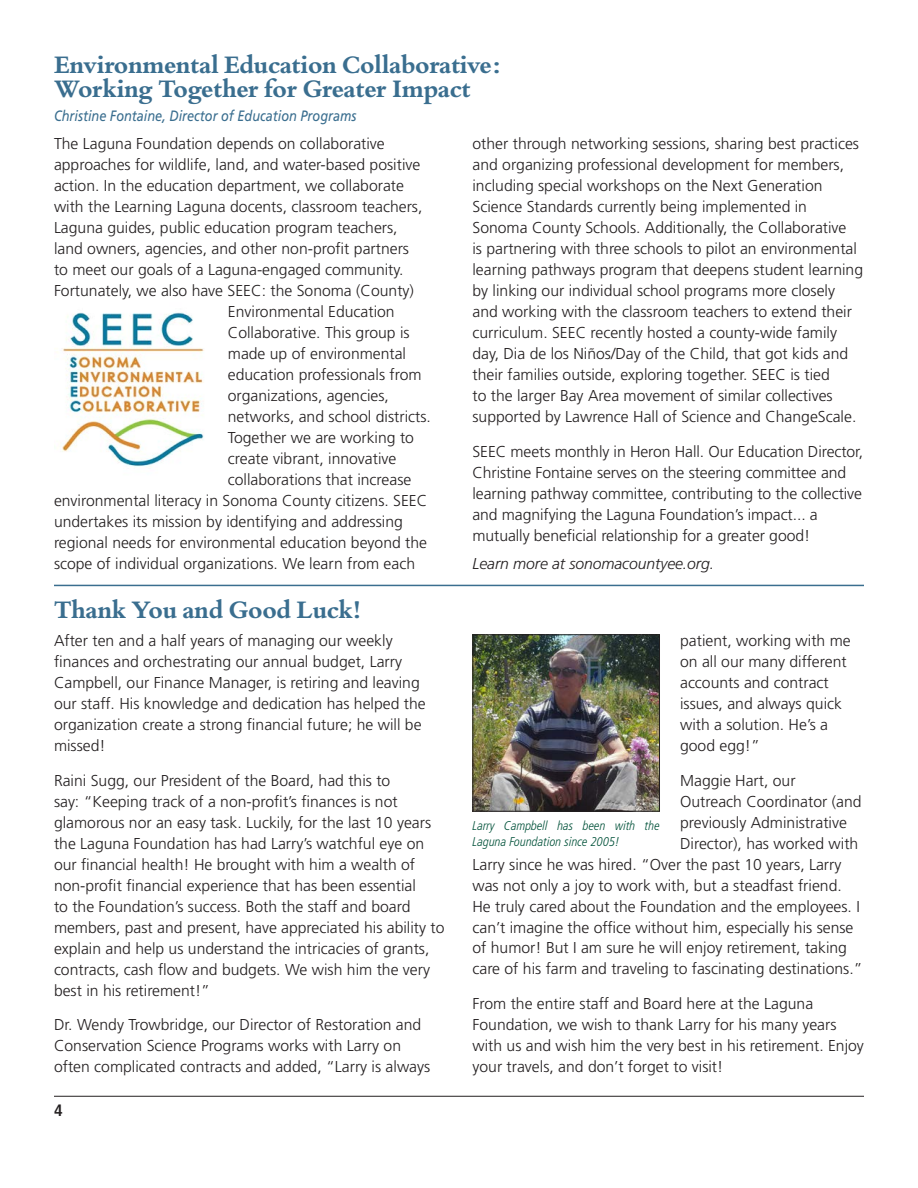
<style>
.page{position:relative;width:918px;height:1188px;background:#fff}
.page>*{position:absolute;margin:0;border:0;box-sizing:border-box;transform-origin:0 0}
.t1{font:700 27px/24px "Bembo Book MT Std";letter-spacing:-.01em;color:#3a6e8f}
.t2{font:700 condensed 16.5px "Frutiger LT Std";color:#231f20}
.t3{font:300 15.75px/21px "Frutiger LT Std";color:#231f20}
.t4{font:italic 300 15.75px "Frutiger LT Std";letter-spacing:-.005em;color:#231f20}
.t5{font:italic 15px "Frutiger LT Std";color:#3a6e8f;scale:.85 1}
.t6{font:italic 300 condensed 12.75px/15.9px "Frutiger LT Pro";color:#005139}
</style>
<div class="page">
<hr style="left:54px;top:1096px;width:810px;height:1px;background:#231f20">
<img style="left:62px;top:312px;width:142px;height:155px">
<hr style="left:54px;top:585px;width:810px;height:1px;background:#3a6e8f">
<img style="left:474px;top:636px;width:184px;height:174px">
<div style="left:472px;top:634px;width:188px;height:178px;border:1px solid #231f20"></div>
<p class="t1" style="left:54px;top:52px;width:448px">Environmental Education Collaborative:<br>Working Together for Greater Impact</p>
<p class="t5" style="left:54px;top:107px;width:357px">Christine Fontaine, Director of Education Programs</p>
<p class="t3" style="left:54px;top:134px;width:332px">The Laguna Foundation depends on collaborative</p>
<p class="t3" style="left:54px;top:154px;width:368px">approaches for wildlife, land, and water-based positive</p>
<p class="t3" style="left:54px;top:175px;width:352px">action. In the education department, we collaborate</p>
<p class="t3" style="left:54px;top:196px;width:370px">with the Learning Laguna docents, classroom teachers,</p>
<p class="t3" style="left:54px;top:217px;width:345px">Laguna guides, public education program teachers,</p>
<p class="t3" style="left:54px;top:238px;width:357px">land owners, agencies, and other non-profit partners</p>
<p class="t3" style="left:54px;top:259px;width:351px">to meet our goals of a Laguna-engaged community.</p>
<p class="t3" style="left:54px;top:280px;width:361px">Fortunately, we also have SEEC: the Sonoma (County)</p>
<p class="t3" style="left:228px;top:301px;width:168px">Environmental Education</p>
<p class="t3" style="left:228px;top:322px;width:183px">Collaborative. This group is</p>
<p class="t3" style="left:228px;top:343px;width:180px">made up of environmental</p>
<p class="t3" style="left:228px;top:364px;width:195px">education professionals from</p>
<p class="t3" style="left:228px;top:385px;width:163px">organizations, agencies,</p>
<p class="t3" style="left:228px;top:406px;width:205px">networks, and school districts.</p>
<p class="t3" style="left:228px;top:427px;width:188px">Together we are working to</p>
<p class="t3" style="left:228px;top:448px;width:170px">create vibrant, innovative</p>
<p class="t3" style="left:228px;top:469px;width:185px">collaborations that increase</p>
<p class="t3" style="left:54px;top:490px;width:375px">environmental literacy in Sonoma County citizens. SEEC</p>
<p class="t3" style="left:54px;top:511px;width:350px">undertakes its mission by identifying and addressing</p>
<p class="t3" style="left:54px;top:532px;width:375px">regional needs for environmental education beyond the</p>
<p class="t3" style="left:54px;top:553px;width:363px">scope of individual organizations. We learn from each</p>
<p class="t1" style="left:54px;top:597px;width:309px">Thank You and Good Luck!</p>
<p class="t3" style="left:54px;top:630px;width:373px">After ten and a half years of managing our weekly finances and orchestrating our annual budget, Larry Campbell, our Finance Manager, is retiring and leaving our staff. His knowledge and dedication has helped the organization create a strong financial future; he will be missed!</p>
<p class="t3" style="left:54px;top:770px;width:392px">Raini Sugg, our President of the Board, had this to<br>say: “Keeping track of a non-profit’s finances is not glamorous nor an easy task. Luckily, for the last 10 years the Laguna Foundation has had Larry’s watchful eye on our financial health! He brought with him a wealth of non-profit financial experience that has been essential<br>to the Foundation’s success. Both the staff and board members, past and present, have appreciated his ability to explain and help us understand the intricacies of grants, contracts, cash flow and budgets. We wish him the very best in his retirement!”</p>
<p class="t3" style="left:54px;top:1014px;width:378px">Dr. Wendy Trowbridge, our Director of Restoration and<br>Conservation Science Programs works with Larry on often complicated contracts and added, “Larry is always</p>
<p class="t2" style="left:54px;top:1101px;width:10px">4</p>
<p class="t3" style="left:472px;top:134px;width:392px">other through networking sessions, sharing best practices and organizing professional development for members, including special workshops on the Next Generation Science Standards currently being implemented in Sonoma County Schools. Additionally, the Collaborative<br>is partnering with three schools to pilot an environmental learning pathways program that deepens student learning by linking our individual school programs more closely and working with the classroom teachers to extend their curriculum. SEEC recently hosted a county-wide family day, Dia de los Niños/Day of the Child, that got kids and their families outside, exploring together. SEEC is tied<br>to the larger Bay Area movement of similar collectives supported by Lawrence Hall of Science and ChangeScale.</p>
<p class="t3" style="left:472px;top:441px;width:392px">SEEC meets monthly in Heron Hall. Our Education Director, Christine Fontaine serves on the steering committee and learning pathway committee, contributing to the collective and magnifying the Laguna Foundation’s impact... a mutually beneficial relationship for a greater good!</p>
<p class="t4" style="left:472px;top:554px;width:243px">Learn more at sonomacountyee.org.</p>
<p class="t3" style="left:680px;top:630px;width:172px">patient, working with me on all our many different accounts and contract issues, and always quick with a solution. He’s a good egg!”</p>
<p class="t3" style="left:680px;top:770px;width:117px">Maggie Hart, our</p>
<p class="t3" style="left:680px;top:791px;width:183px">Outreach Coordinator (and</p>
<p class="t3" style="left:680px;top:812px;width:168px">previously Administrative</p>
<p class="t3" style="left:680px;top:833px;width:180px">Director), has worked with</p>
<p class="t3" style="left:472px;top:854px;width:370px">Larry since he was hired. “Over the past 10 years, Larry</p>
<p class="t3" style="left:472px;top:875px;width:371px">was not only a joy to work with, but a steadfast friend.</p>
<p class="t3" style="left:472px;top:896px;width:389px">He truly cared about the Foundation and the employees. I</p>
<p class="t3" style="left:472px;top:917px;width:382px">can’t imagine the office without him, especially his sense</p>
<p class="t3" style="left:472px;top:938px;width:376px">of humor! But I am sure he will enjoy retirement, taking</p>
<p class="t3" style="left:472px;top:959px;width:392px">care of his farm and traveling to fascinating destinations.”</p>
<p class="t3" style="left:472px;top:993px;width:393px">From the entire staff and Board here at the Laguna Foundation, we wish to thank Larry for his many years with us and wish him the very best in his retirement. Enjoy your travels, and don’t forget to visit!</p>
<p class="t6" style="left:472px;top:818px;width:189px">Larry Campbell has been with the<br>Laguna Foundation since 2005!</p>
</div>
